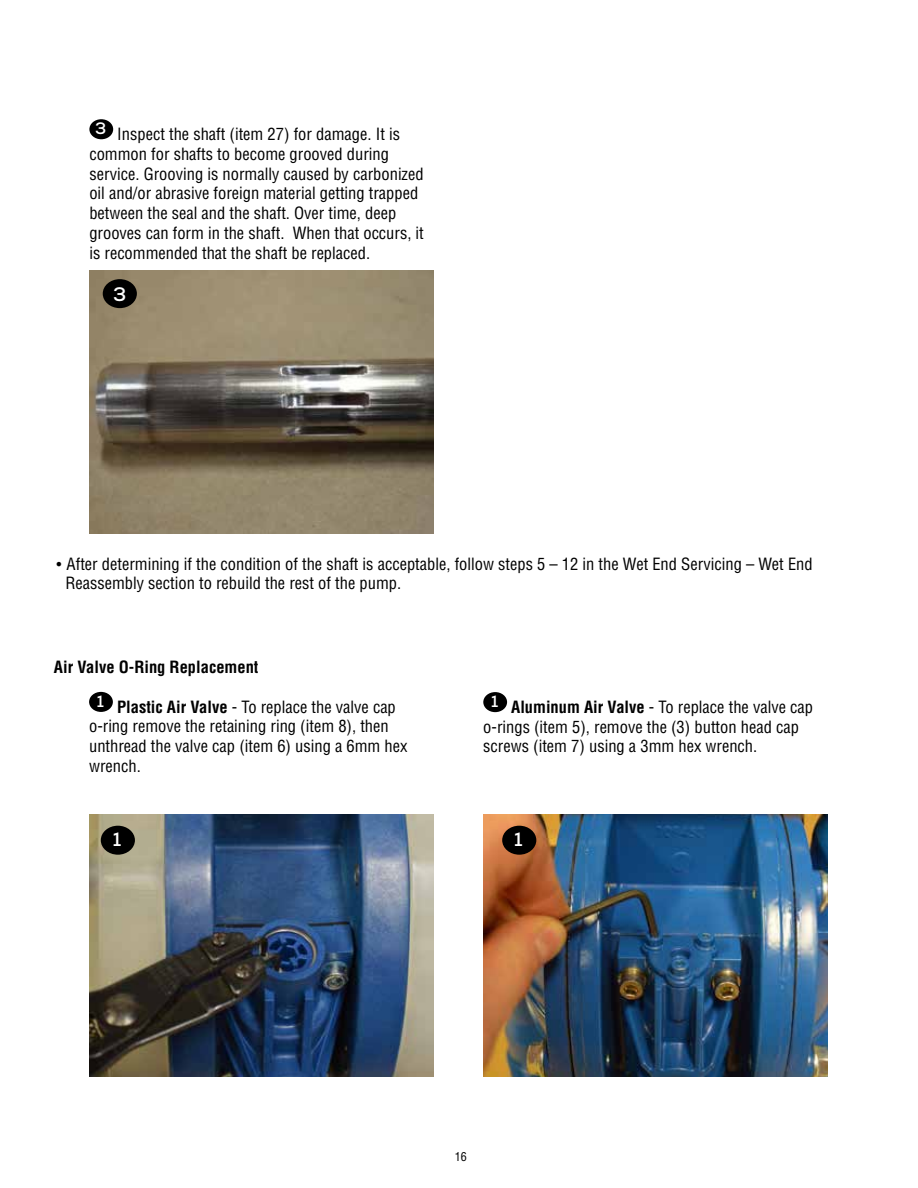
<style>
.page{position:relative;width:918px;height:1188px;background:#fff}
.page>*{position:absolute;margin:0;border:0;box-sizing:border-box;transform-origin:0 0}
.t1{font:700 19.5px "Nexa";color:#fff}
.t2{font:condensed 16.5px/19.8px "Helvetica";color:#000}
.t3{font:700 condensed 16.5px "Helvetica";color:#000}
.t4{font:condensed 12px "Helvetica";color:#000}
.s1{font-family:"Times New Roman";font-stretch:normal;font-size:18px}
.s2{font-weight:700}
</style>
<div class="page">
<img style="left:89px;top:270px;width:345px;height:263px">
<div style="left:89px;top:119px;width:24px;height:20px;background:#000;border-radius:50%"></div>
<div style="left:103px;top:279px;width:34px;height:29px;background:#000;border-radius:50%"></div>
<div style="left:89px;top:692px;width:24px;height:20px;background:#000;border-radius:50%"></div>
<img style="left:89px;top:814px;width:345px;height:263px">
<img style="left:483px;top:814px;width:345px;height:263px">
<div style="left:483px;top:692px;width:24px;height:20px;background:#000;border-radius:50%"></div>
<div style="left:101px;top:826px;width:34px;height:29px;background:#000;border-radius:50%"></div>
<div style="left:502px;top:826px;width:34px;height:29px;background:#000;border-radius:50%"></div>
<p class="t2" style="left:89px;top:124px;width:336px;text-indent:6px"><sup>3</sup> Inspect the shaft (item 27) for damage. It is common for shafts to become grooved during service. Grooving is normally caused by carbonized oil and/or abrasive foreign material getting trapped between the seal and the shaft. Over time, deep grooves can form in the shaft. When that occurs, it is recommended that the shaft be replaced.</p>
<p class="t1" style="left:113px;top:281px;width:15px">3</p>
<p class="t2" style="left:65px;top:553px;width:749px;text-indent:-10px"><span class="s1">•</span> After determining if the condition of the shaft is acceptable, follow steps 5 – 12 in the Wet End Servicing – Wet End<br>Reassembly section to rebuild the rest of the pump.</p>
<p class="t3" style="left:54px;top:657px;width:206px">Air Valve O-Ring Replacement</p>
<p class="t2" style="left:89px;top:696px;width:320px;text-indent:8px"><sup>1</sup> <span class="s2">Plastic Air Valve</span> - To replace the valve cap o-ring remove the retaining ring (item 8), then unthread the valve cap (item 6) using a 6mm hex wrench.</p>
<p class="t2" style="left:483px;top:697px;width:331px;text-indent:8px"><sup>1</sup> <span class="s2">Aluminum Air Valve</span> - To replace the valve cap o-rings (item 5), remove the (3) button head cap screws (item 7) using a 3mm hex wrench.</p>
<p class="t1" style="left:113px;top:827px;width:10px">1</p>
<p class="t1" style="left:514px;top:827px;width:10px">1</p>
<p class="t4" style="left:455px;top:1149px;width:13px">16</p>
</div>
